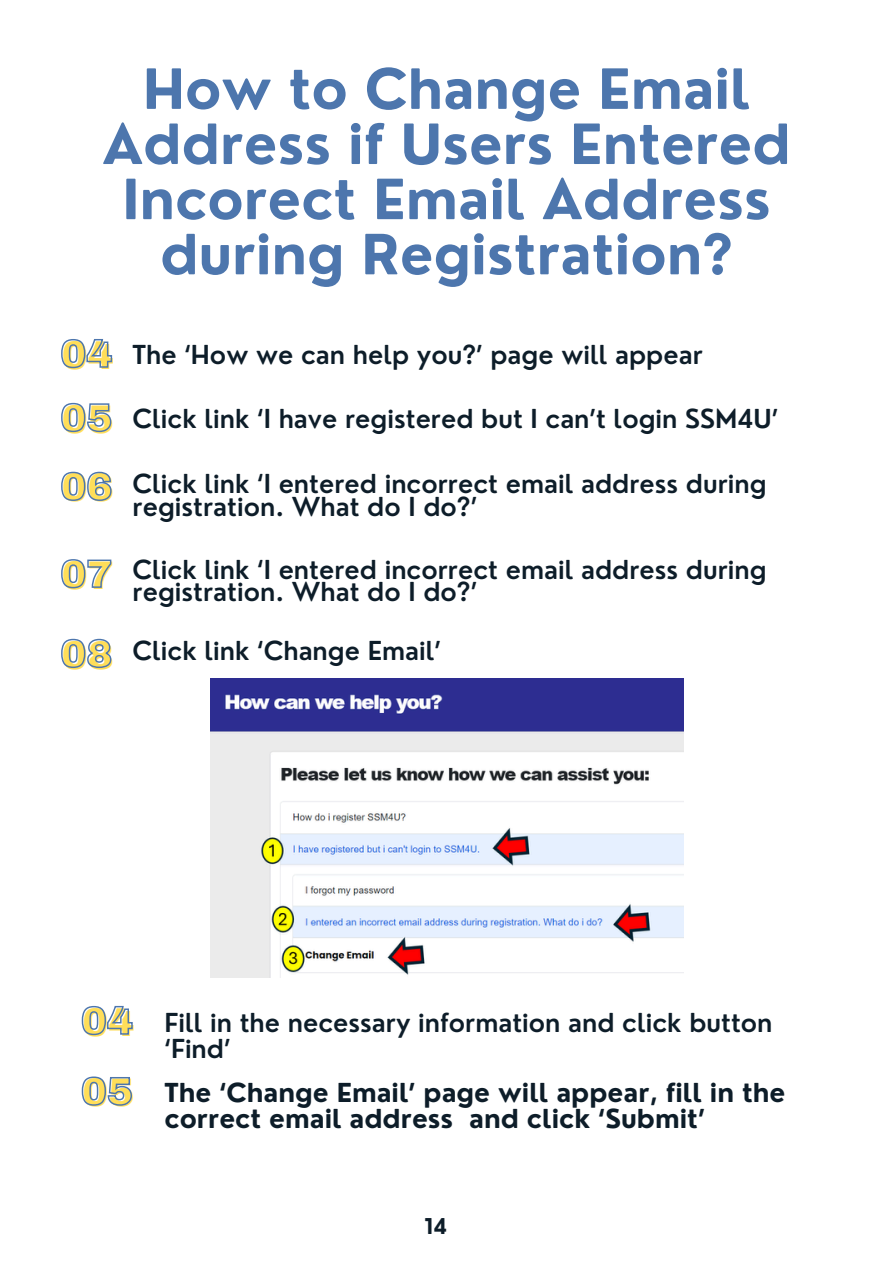
<style>
.page{position:relative;width:894px;height:1264px;background:#fff}
.page>*{position:absolute;margin:0;border:0;box-sizing:border-box;transform-origin:0 0}
.t1{font:700 54px/55.2px "Nourd";color:#4d76ad;text-align:center}
.t2{font:900 39px "Archivo";color:#ffde59}
.t3{font:600 25.5px/22.5px "Nourd";color:#0d1d29}
.t4{font:700 25.5px/25.8px "Nourd";color:#0d1d29}
.t5{font:700 21.3px "Nourd";color:#0d1d29}
.s1{font-family:"Archivo";font-weight:900;font-size:39px;color:#ffde59}
</style>
<div class="page">
<img style="left:210px;top:678px;width:473px;height:299px">
<svg style="left:81px;top:1005px;width:52px;height:30px"></svg>
<svg style="left:61px;top:339px;width:52px;height:30px"></svg>
<svg style="left:61px;top:402px;width:51px;height:31px"></svg>
<svg style="left:61px;top:471px;width:51px;height:30px"></svg>
<svg style="left:61px;top:559px;width:51px;height:30px"></svg>
<svg style="left:61px;top:638px;width:51px;height:30px"></svg>
<svg style="left:81px;top:1076px;width:51px;height:30px"></svg>
<p class="t1" style="left:102px;top:61px;width:689px">How to Change Email<br>Address if Users Entered<br>Incorect Email Address during Registration?</p>
<p class="t3" style="left:62px;top:343px;width:642px"><span class="s1">04</span> The ‘How we can help you?’ page will appear</p>
<p class="t3" style="left:62px;top:407px;width:717px"><span class="s1">05</span> Click link ‘I have registered but I can’t login SSM4U’</p>
<p class="t3" style="left:132px;top:472px;width:635px;text-indent:-71px"><span class="s1">06</span> Click link ‘I entered incorrect email address during registration. What do I do?’</p>
<p class="t3" style="left:132px;top:557px;width:635px;text-indent:-71px"><span class="s1">07</span> Click link ‘I entered incorrect email address during registration. What do I do?’</p>
<p class="t3" style="left:62px;top:638px;width:380px"><span class="s1">08</span> Click link ‘Change Email’</p>
<p class="t3" style="left:164px;top:1009px;width:609px;line-height:25.8px;text-indent:-82px"><span class="s1">04</span> Fill in the necessary information and click button ‘Find’</p>
<p class="t4" style="left:164px;top:1079px;width:622px">The ‘Change Email’ page will appear, fill in the correct email address and click ‘Submit’</p>
<h2 class="t2" style="left:83px;top:1071px;width:54px">05</h2>
<p class="t5" style="left:424px;top:1212px;width:24px">14</p>
</div>
